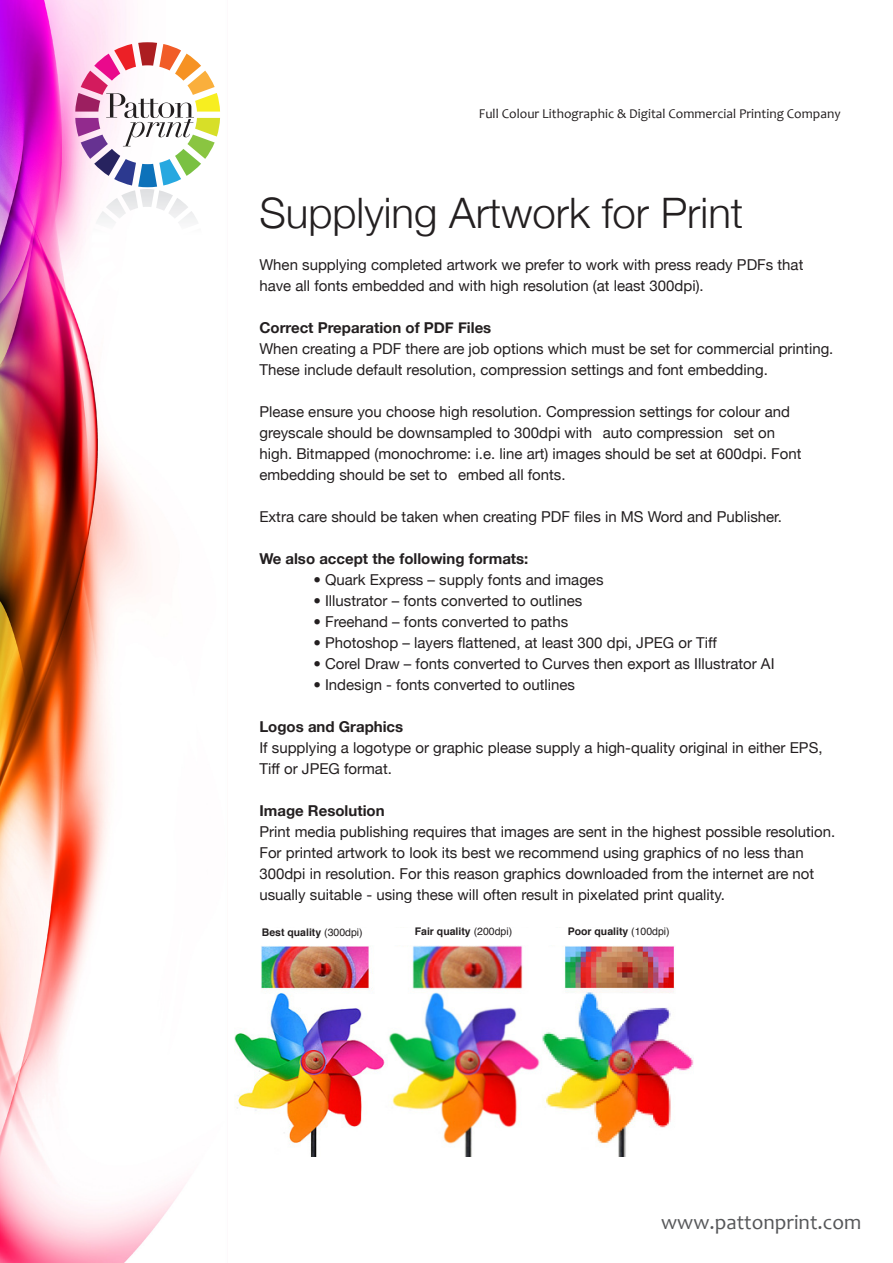
<style>
.page{position:relative;width:893px;height:1263px;background:#fff}
.page>*{position:absolute;margin:0;border:0;box-sizing:border-box;transform-origin:0 0}
.t1{font:300 42px "Helvetica Neue";color:#231f20}
.t2{font:21px "Candara";color:#57585a}
.t3{font:15px/21px "Helvetica Neue";color:#231f20}
.t4{font:700 15px "Helvetica Neue";color:#231f20}
.t5{font:13.5px "Candara";color:#231f20}
.t6{font:700 10.5px "Helvetica";color:#231f20}
.s1{font-weight:400}
</style>
<div class="page">
<img style="left:0;top:0;width:186px;height:1263px">
<svg style="left:75px;top:42px;width:145px;height:259px"></svg>
<img style="left:234px;top:945px;width:459px;height:211px">
<p class="t5" style="left:479px;top:106px;width:363px">Full Colour Lithographic &amp; Digital Commercial Printing Company</p>
<p class="t1" style="left:259px;top:187px;width:485px">Supplying Artwork for Print</p>
<p class="t3" style="left:259px;top:254px;width:545px">When supplying completed artwork we prefer to work with press ready PDFs that have all fonts embedded and with high resolution (at least 300dpi).</p>
<p class="t4" style="left:259px;top:318px;width:233px">Correct Preparation of PDF Files</p>
<p class="t3" style="left:259px;top:338px;width:576px">When creating a PDF there are job options which must be set for commercial printing.<br>These include default resolution, compression settings and font embedding.</p>
<p class="t3" style="left:259px;top:401px;width:544px">Please ensure you choose high resolution. Compression settings for colour and greyscale should be downsampled to 300dpi with “auto compression” set on high. Bitmapped (monochrome: i.e. line art) images should be set at 600dpi. Font embedding should be set to “embed all fonts.”</p>
<p class="t3" style="left:259px;top:506px;width:524px">Extra care should be taken when creating PDF files in MS Word and Publisher.</p>
<p class="t4" style="left:259px;top:549px;width:271px">We also accept the following formats:</p>
<p class="t3" style="left:313px;top:569px;width:292px">• Quark Express – supply fonts and images</p>
<p class="t3" style="left:313px;top:590px;width:270px">• Illustrator – fonts converted to outlines</p>
<p class="t3" style="left:313px;top:611px;width:256px">• Freehand – fonts converted to paths</p>
<p class="t3" style="left:313px;top:632px;width:405px">• Photoshop – layers flattened, at least 300 dpi, JPEG or Tiff</p>
<p class="t3" style="left:313px;top:653px;width:463px">• Corel Draw – fonts converted to Curves then export as Illustrator AI</p>
<p class="t3" style="left:313px;top:674px;width:263px">• Indesign - fonts converted to outlines</p>
<p class="t4" style="left:259px;top:717px;width:145px">Logos and Graphics</p>
<p class="t3" style="left:259px;top:737px;width:565px">If supplying a logotype or graphic please supply a high-quality original in either EPS,<br>Tiff or JPEG format.</p>
<p class="t4" style="left:259px;top:801px;width:127px">Image Resolution</p>
<p class="t3" style="left:259px;top:821px;width:577px">Print media publishing requires that images are sent in the highest possible resolution.</p>
<p class="t3" style="left:259px;top:842px;width:556px">For printed artwork to look its best we recommend using graphics of no less than<br>300dpi in resolution. For this reason graphics downloaded from the internet are not usually suitable - using these will often result in pixelated print quality.</p>
<p class="t6" style="left:262px;top:923px;width:102px">Best quality <span class="s1">(300dpi)</span></p>
<p class="t6" style="left:415px;top:923px;width:99px">Fair quality <span class="s1">(200dpi)</span></p>
<p class="t6" style="left:568px;top:923px;width:104px">Poor quality <span class="s1">(100dpi)</span></p>
<p class="t2" style="left:661px;top:1210px;width:202px">www.pattonprint.com</p>
</div>
